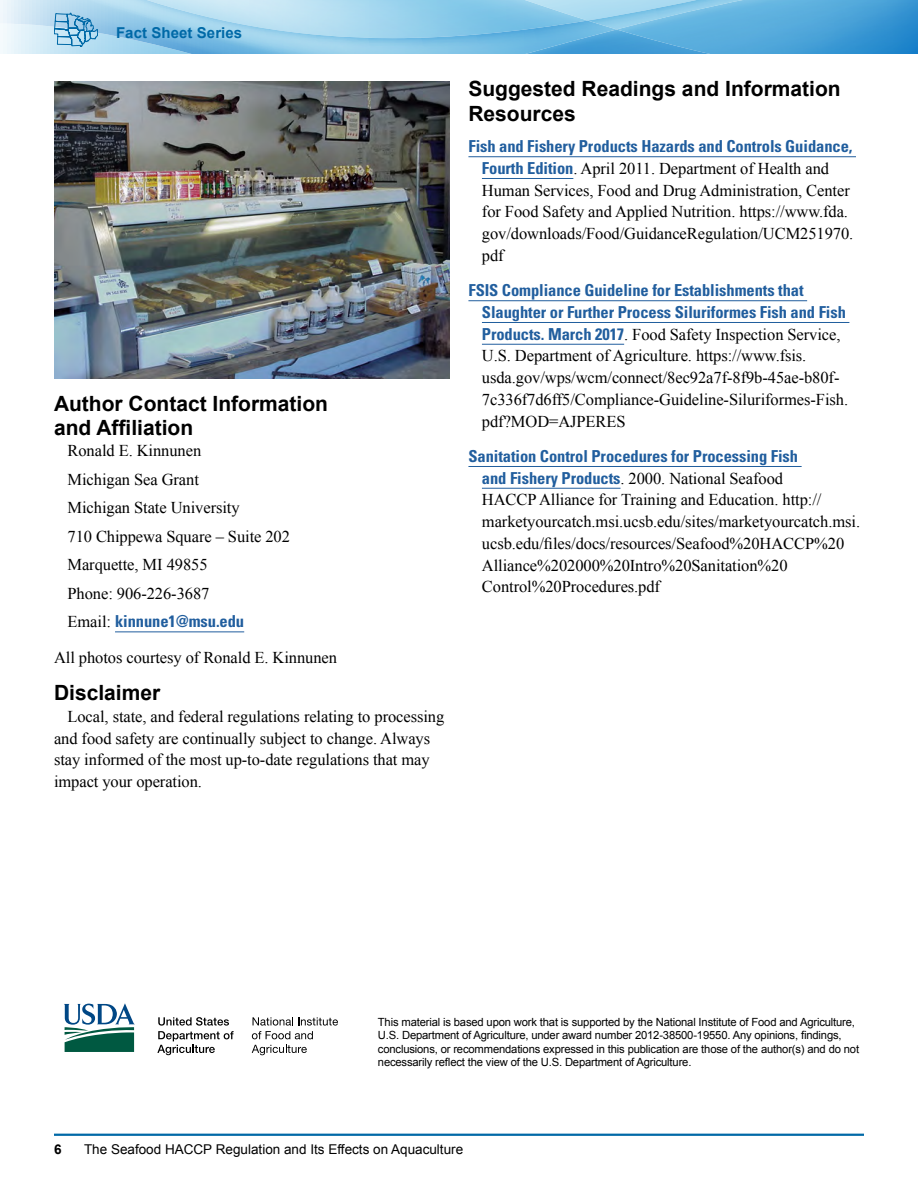
<style>
.page{position:relative;width:918px;height:1188px;background:#fff}
.page>*{position:absolute;margin:0;border:0;box-sizing:border-box;transform-origin:0 0}
.subhead_2{font:700 21px/24px "Arial";color:#000}
.Subhead_1{font:700 21px/25.2px "Arial";color:#000}
.Suggested_reading{font:16.5px/21.8px "Times New Roman";letter-spacing:-.005em;color:#000}
.body_copy{font:16.5px/21.8px "Times New Roman";letter-spacing:-.005em;color:#000}
.body_copy-2{font:700 condensed 16.5px "Univers LT Std";letter-spacing:-.005em;color:#215e9e}
.t1{font:700 15px "Arial";letter-spacing:.005em;color:#0069a7}
.t2{font:13.5px "Arial";color:#000}
.t3{font:700 13.5px "Arial";color:#000}
.t4{font:11.25px/13.5px "Arial";letter-spacing:-.015em;color:#000}
.s1{font-family:"Times New Roman";font-weight:400;font-stretch:normal;color:#000}
.s2{font-family:"Univers LT Std";font-weight:700;font-stretch:condensed;color:#215e9e}
</style>
<div class="page">
<img style="left:0;top:0;width:918px;height:54px">
<img style="left:0;top:24px;width:192px;height:30px">
<img style="left:905px;top:24px;width:13px;height:30px">
<img style="left:115px;top:0;width:473px;height:38px">
<img style="left:588px;top:0;width:215px;height:29px">
<img style="left:525px;top:29px;width:185px;height:25px">
<svg style="left:54px;top:13px;width:44px;height:34px"></svg>
<hr style="left:54px;top:1134px;width:810px;height:2px;background:#0069a7">
<img style="left:54px;top:81px;width:396px;height:297px">
<hr style="left:115px;top:632px;width:129px;height:1px;background:#215e9e">
<hr style="left:468px;top:156px;width:388px;height:1px;background:#215e9e">
<hr style="left:482px;top:178px;width:91px;height:1px;background:#215e9e">
<hr style="left:468px;top:300px;width:339px;height:1px;background:#215e9e">
<hr style="left:482px;top:322px;width:367px;height:1px;background:#215e9e">
<hr style="left:482px;top:344px;width:142px;height:1px;background:#215e9e">
<hr style="left:468px;top:466px;width:334px;height:1px;background:#215e9e">
<hr style="left:482px;top:488px;width:139px;height:1px;background:#215e9e">
<svg style="left:64px;top:1003px;width:71px;height:49px"></svg>
<svg style="left:157px;top:1017px;width:77px;height:38px"></svg>
<svg style="left:252px;top:1017px;width:86px;height:22px"></svg>
<svg style="left:252px;top:1045px;width:55px;height:10px"></svg>
<p class="t1" style="left:116px;top:23px;width:128px">Fact Sheet Series</p>
<p class="subhead_2" style="left:54px;top:392px;width:276px">Author Contact Information and Affiliation</p>
<p class="body_copy" style="left:68px;top:440px;width:135px">Ronald E. Kinnunen</p>
<p class="body_copy" style="left:68px;top:468px;width:133px">Michigan Sea Grant</p>
<p class="body_copy" style="left:68px;top:497px;width:174px">Michigan State University</p>
<p class="body_copy" style="left:68px;top:525px;width:224px">710 Chippewa Square – Suite 202</p>
<p class="body_copy" style="left:68px;top:554px;width:142px">Marquette, MI 49855</p>
<p class="body_copy" style="left:68px;top:582px;width:143px">Phone: 906-226-3687</p>
<p class="body_copy-2" style="left:68px;top:611px;width:178px"><span class="s1">Email:</span> kinnune1@msu.edu</p>
<p class="body_copy" style="left:54px;top:646px;width:285px">All photos courtesy of Ronald E. Kinnunen</p>
<p class="subhead_2" style="left:54px;top:681px;width:108px">Disclaimer</p>
<p class="body_copy" style="left:54px;top:705px;width:392px;text-indent:13px">Local, state, and federal regulations relating to processing and food safety are continually subject to change. Always stay informed of the most up-to-date regulations that may impact your operation.</p>
<p class="Subhead_1" style="left:468px;top:77px;width:374px">Suggested Readings and Information<br>Resources</p>
<p class="Suggested_reading" style="left:482px;top:136px;width:373px;text-indent:-13px"><span class="s2">Fish and Fishery Products Hazards and Controls Guidance, Fourth Edition</span>. April 2011. Department of Health and Human Services, Food and Drug Administration, Center for Food Safety and Applied Nutrition. https://www.fda. gov/downloads/Food/GuidanceRegulation/UCM251970. pdf</p>
<p class="Suggested_reading" style="left:482px;top:280px;width:368px;text-indent:-13px"><span class="s2">FSIS Compliance Guideline for Establishments that Slaughter or Further Process Siluriformes Fish and Fish Products. March 2017</span>. Food Safety Inspection Service, U.S. Department of Agriculture. https://www.fsis. usda.gov/wps/wcm/connect/8ec92a7f-8f9b-45ae-b80f-7c336f7d6ff5/Compliance-Guideline-Siluriformes-Fish. pdf?MOD=AJPERES</p>
<p class="Suggested_reading" style="left:482px;top:445px;width:380px;text-indent:-13px"><span class="s2">Sanitation Control Procedures for Processing Fish<br>and Fishery Products</span>. 2000. National Seafood<br>HACCP Alliance for Training and Education. http:// marketyourcatch.msi.ucsb.edu/sites/marketyourcatch.msi. ucsb.edu/files/docs/resources/Seafood%20HACCP%20<br>Alliance%202000%20Intro%20Sanitation%20<br>Control%20Procedures.pdf</p>
<p class="t4" style="left:378px;top:1015px;width:483px">This material is based upon work that is supported by the National Institute of Food and Agriculture, U.S. Department of Agriculture, under award number 2012-38500-19550. Any opinions, findings, conclusions, or recommendations expressed in this publication are those of the author(s) and do not necessarily reflect the view of the U.S. Department of Agriculture.</p>
<p class="t3" style="left:54px;top:1141px;width:9px">6</p>
<p class="t2" style="left:84px;top:1141px;width:381px">The Seafood HACCP Regulation and Its Effects on Aquaculture</p>
</div>
